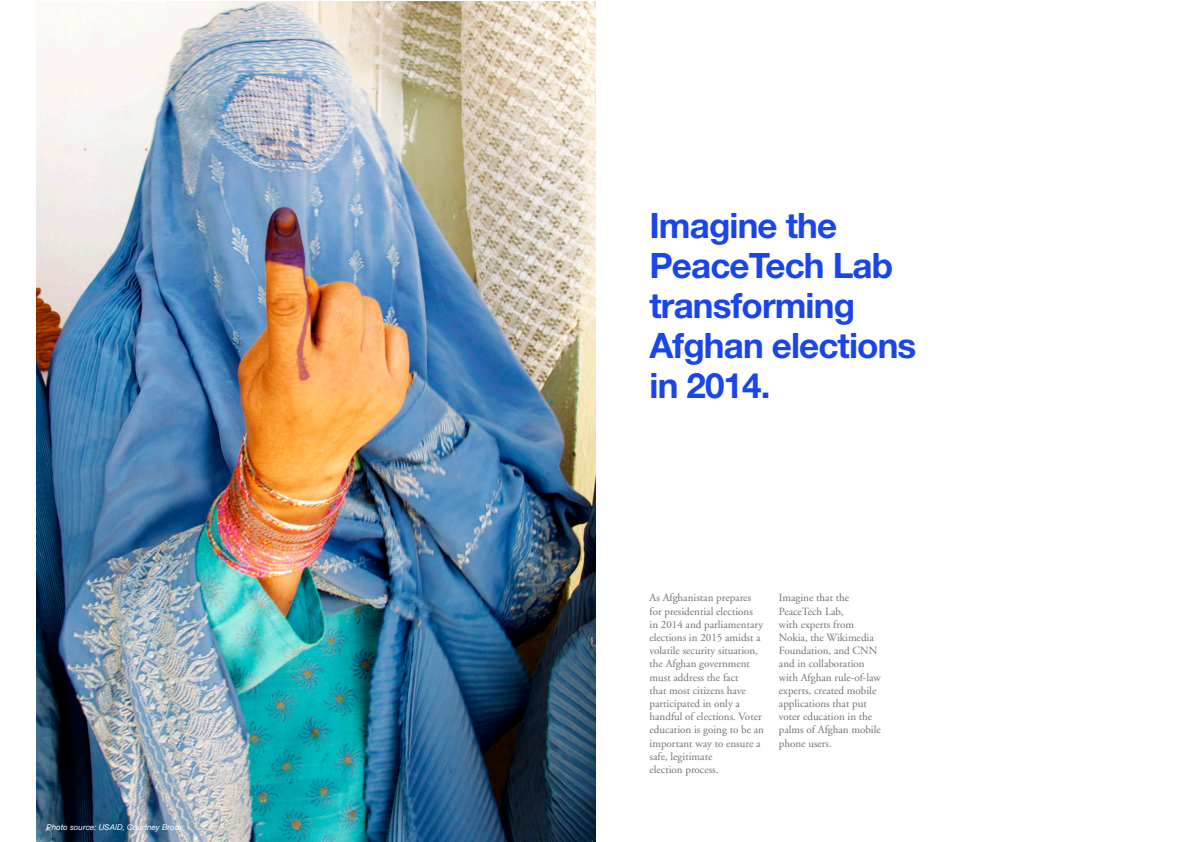
<style>
.page{position:relative;width:1191px;height:842px;background:#fff}
.page>*{position:absolute;margin:0;border:0;box-sizing:border-box;transform-origin:0 0}
.t1{font:700 35px/40px "Helvetica Neue";letter-spacing:-.025em;color:#1945ec}
.GARAMOND_11{font:11px/13.2px "Adobe Garamond";color:#727172}
.TRADE_GOTHIC_10{font:italic 8px "Helvetica Neue";color:#fff}
</style>
<div class="page">
<img style="left:36px;top:1px;width:559px;height:841px">
<p class="TRADE_GOTHIC_10" style="left:47px;top:822px;width:138px">Photo source: USAID, Courtney Brody</p>
<p class="t1" style="left:649px;top:205px;width:268px">Imagine the<br>PeaceTech Lab transforming<br>Afghan elections in 2014.</p>
<p class="GARAMOND_11" style="left:649px;top:591px;width:103px">As Afghanistan prepares</p>
<p class="GARAMOND_11" style="left:649px;top:605px;width:105px">for presidential elections</p>
<p class="GARAMOND_11" style="left:649px;top:618px;width:115px">in 2014 and parliamentary</p>
<p class="GARAMOND_11" style="left:649px;top:631px;width:113px">elections in 2015 amidst a volatile security situation, the Afghan government must address the fact<br>that most citizens have participated in only a</p>
<p class="GARAMOND_11" style="left:649px;top:710px;width:116px">handful of elections. Voter education is going to be an important way to ensure a safe, legitimate</p>
<p class="GARAMOND_11" style="left:649px;top:763px;width:71px">election process.</p>
<p class="GARAMOND_11" style="left:779px;top:591px;width:72px">Imagine that the</p>
<p class="GARAMOND_11" style="left:779px;top:605px;width:66px">PeaceTech Lab,</p>
<p class="GARAMOND_11" style="left:779px;top:618px;width:77px">with experts from</p>
<p class="GARAMOND_11" style="left:779px;top:631px;width:96px">Nokia, the Wikimedia</p>
<p class="GARAMOND_11" style="left:779px;top:644px;width:100px">Foundation, and CNN</p>
<p class="GARAMOND_11" style="left:779px;top:657px;width:87px">and in collaboration</p>
<p class="GARAMOND_11" style="left:779px;top:671px;width:103px">with Afghan rule-of-law</p>
<p class="GARAMOND_11" style="left:779px;top:684px;width:99px">experts, created mobile</p>
<p class="GARAMOND_11" style="left:779px;top:697px;width:89px">applications that put</p>
<p class="GARAMOND_11" style="left:779px;top:710px;width:95px">voter education in the</p>
<p class="GARAMOND_11" style="left:779px;top:723px;width:103px">palms of Afghan mobile</p>
<p class="GARAMOND_11" style="left:779px;top:737px;width:54px">phone users.</p>
</div>
